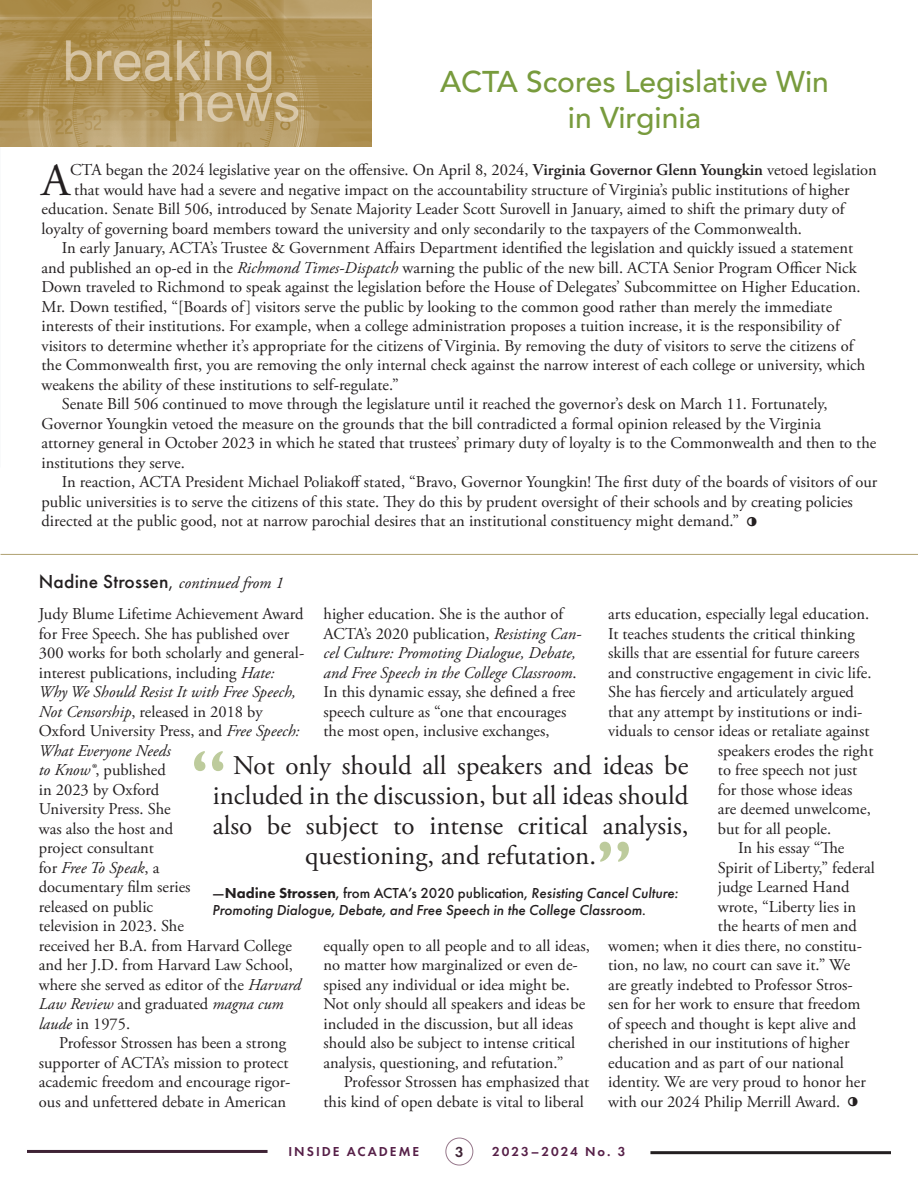
<style>
.page{position:relative;width:918px;height:1188px;background:#fff}
.page>*{position:absolute;margin:0;border:0;box-sizing:border-box;transform-origin:0 0}
.t1{font:600 72px "Gill Sans";color:#91a95a}
.t2{font:45.9px "Adobe Garamond Pro";color:#231f20}
.t3{font:45px "Castellar MT Std";color:#231f20}
.t4{font:500 30px/36px "Avenir";color:#789b3d;text-align:center}
.t5{font:27px "Adobe Garamond Pro";color:#231f20}
.t6{font:500 19.5px "Futura PT";letter-spacing:.01em;color:#231f20}
.t7{font:16.5px/19.5px "Adobe Garamond Pro";color:#231f20}
.t8{font:italic 500 15px/16.5px "Futura PT";color:#231f20}
.t9{font:600 15px "Futura PT";color:#3e2335}
.t10{font:600 13.5px "Futura PT";letter-spacing:.15em;color:#562048}
.s1{font-weight:600}
.s2{font-style:italic}
.s3{font-weight:400}
.s4{font-family:"Adobe Garamond Pro";font-weight:400;font-style:italic;font-size:16.5px}
.s5{font-style:normal}
.s6{font-weight:800;font-style:normal}
</style>
<div class="page">
<div style="left:445px;top:1138px;width:28px;height:27px;border:1px solid #97788b;border-radius:50%"></div>
<hr style="left:650px;top:1151px;width:241px;height:3px;background:#231f20">
<hr style="left:27px;top:1150px;width:241px;height:3px;background:#3e2335">
<img style="left:0;top:0;width:372px;height:147px">
<hr style="left:1px;top:554px;width:917px;height:1px;background:#afa171">
<h3 class="t4" style="left:440px;top:61px;width:390px">ACTA Scores Legislative Win in Virginia</h3>
<h2 class="t2" style="left:42px;top:152px;width:30px">A</h2>
<p class="t7" style="left:70px;top:161px;width:808px">CTA began the 2024 legislative year on the offensive. On April 8, 2024, <span class="s1">Virginia Governor Glenn Youngkin</span> vetoed legislation</p>
<p class="t7" style="left:74px;top:180px;width:777px">that would have had a severe and negative impact on the accountability structure of Virginia’s public institutions of higher</p>
<p class="t7" style="left:42px;top:200px;width:805px">education. Senate Bill 506, introduced by Senate Majority Leader Scott Surovell in January, aimed to shift the primary duty of</p>
<p class="t7" style="left:42px;top:219px;width:762px">loyalty of governing board members toward the university and only secondarily to the taxpayers of the Commonwealth.</p>
<p class="t7" style="left:62px;top:239px;width:793px">In early January, ACTA’s Trustee &amp; Government Affairs Department identified the legislation and quickly issued a statement</p>
<p class="t7" style="left:42px;top:258px;width:817px">and published an op-ed in the <span class="s2">Richmond Times-Dispatch</span> warning the public of the new bill. ACTA Senior Program Officer Nick</p>
<p class="t7" style="left:42px;top:278px;width:821px">Down traveled to Richmond to speak against the legislation before the House of Delegates’ Subcommittee on Higher Education.</p>
<p class="t7" style="left:42px;top:297px;width:792px">Mr. Down testified, “[Boards of] visitors serve the public by looking to the common good rather than merely the immediate</p>
<p class="t7" style="left:42px;top:317px;width:800px">interests of their institutions. For example, when a college administration proposes a tuition increase, it is the responsibility of</p>
<p class="t7" style="left:42px;top:336px;width:813px">visitors to determine whether it’s appropriate for the citizens of Virginia. By removing the duty of visitors to serve the citizens of</p>
<p class="t7" style="left:42px;top:356px;width:825px">the Commonwealth first, you are removing the only internal check against the narrow interest of each college or university, which</p>
<p class="t7" style="left:42px;top:375px;width:359px">weakens the ability of these institutions to self-regulate.”</p>
<p class="t7" style="left:62px;top:395px;width:767px">Senate Bill 506 continued to move through the legislature until it reached the governor’s desk on March 11. Fortunately,</p>
<p class="t7" style="left:42px;top:414px;width:781px">Governor Youngkin vetoed the measure on the grounds that the bill contradicted a formal opinion released by the Virginia</p>
<p class="t7" style="left:42px;top:434px;width:836px">attorney general in October 2023 in which he stated that trustees’ primary duty of loyalty is to the Commonwealth and then to the</p>
<p class="t7" style="left:42px;top:453px;width:145px">institutions they serve.</p>
<p class="t7" style="left:62px;top:473px;width:817px">In reaction, ACTA President Michael Poliakoff stated, “Bravo, Governor Youngkin! The first duty of the boards of visitors of our</p>
<p class="t7" style="left:42px;top:492px;width:813px">public universities is to serve the citizens of this state. They do this by prudent oversight of their schools and by creating policies</p>
<p class="t7" style="left:42px;top:512px;width:699px">directed at the public good, not at narrow parochial desires that an institutional constituency might demand.”</p>
<h3 class="t3" style="left:743px;top:494px;width:17px">•</h3>
<p class="t6" style="left:39px;top:570px;width:246px">Nadine Strossen<span class="s3">,</span> <span class="s4">continued from 1</span></p>
<p class="t7" style="left:39px;top:605px;width:267px">Judy Blume Lifetime Achievement Award for Free Speech. She has published over<br>300 works for both scholarly and general&shy;interest publications, including <span class="s2">Hate:<br>Why We Should Resist It with Free Speech,<br>Not Censorship</span>, released in 2018 by<br>Oxford University Press, and <span class="s2">Free Speech:<br>What Everyone Needs<br>to Know®</span>, published<br>in 2023 by Oxford<br>University Press. She<br>was also the host and<br>project consultant<br>for <span class="s2">Free To Speak</span>, a<br>documentary film series<br>released on public<br>television in 2023. She<br>received her B.A. from Harvard College and her J.D. from Harvard Law School, where she served as editor of the <span class="s2">Harvard<br>Law Review</span> and graduated <span class="s2">magna cum laude</span> in 1975.</p>
<p class="t7" style="left:39px;top:1034px;width:253px;text-indent:20px">Professor Strossen has been a strong supporter of ACTA’s mission to protect academic freedom and encourage rigor&shy;ous and unfettered debate in American</p>
<p class="t7" style="left:324px;top:605px;width:259px">higher education. She is the author of ACTA’s 2020 publication, <span class="s2">Resisting Can&shy;cel Culture: Promoting Dialogue, Debate, and Free Speech in the College Classroom</span>.<br>In this dynamic essay, she defined a free speech culture as “one that encourages the most open, inclusive exchanges,</p>
<p class="t7" style="left:608px;top:605px;width:263px">arts education, especially legal education.</p>
<p class="t7" style="left:608px;top:624px;width:248px">It teaches students the critical thinking</p>
<p class="t7" style="left:608px;top:644px;width:253px">skills that are essential for future careers</p>
<p class="t7" style="left:608px;top:663px;width:265px">and constructive engagement in civic life.</p>
<p class="t7" style="left:608px;top:683px;width:247px">She has fiercely and articulately argued</p>
<p class="t7" style="left:608px;top:702px;width:256px">that any attempt by institutions or indi-</p>
<p class="t7" style="left:608px;top:722px;width:263px">viduals to censor ideas or retaliate against</p>
<p class="t7" style="left:718px;top:741px;width:157px">speakers erodes the right</p>
<p class="t7" style="left:718px;top:761px;width:141px">to free speech not just</p>
<p class="t7" style="left:718px;top:780px;width:136px">for those whose ideas</p>
<p class="t7" style="left:718px;top:800px;width:154px">are deemed unwelcome,</p>
<p class="t7" style="left:718px;top:819px;width:115px">but for all people.</p>
<p class="t7" style="left:738px;top:839px;width:108px">In his essay “The</p>
<p class="t7" style="left:718px;top:858px;width:158px">Spirit of Liberty,” federal</p>
<p class="t7" style="left:718px;top:878px;width:133px">judge Learned Hand</p>
<p class="t7" style="left:718px;top:897px;width:140px">wrote, “Liberty lies in</p>
<p class="t7" style="left:718px;top:917px;width:141px">the hearts of men and</p>
<p class="t7" style="left:608px;top:936px;width:255px">women; when it dies there, no constitu-</p>
<p class="t7" style="left:608px;top:956px;width:244px">tion, no law, no court can save it.” We</p>
<p class="t7" style="left:608px;top:975px;width:246px">are greatly indebted to Professor Stros-</p>
<p class="t7" style="left:608px;top:995px;width:254px">sen for her work to ensure that freedom</p>
<p class="t7" style="left:608px;top:1014px;width:249px">of speech and thought is kept alive and</p>
<p class="t7" style="left:608px;top:1034px;width:243px">cherished in our institutions of higher</p>
<p class="t7" style="left:608px;top:1053px;width:237px">education and as part of our national</p>
<p class="t7" style="left:608px;top:1073px;width:259px">identity. We are very proud to honor her</p>
<p class="t7" style="left:608px;top:1093px;width:234px">with our 2024 Philip Merrill Award.</p>
<h3 class="t3" style="left:844px;top:1075px;width:17px">•</h3>
<h1 class="t1" style="left:191px;top:733px;width:37px">“</h1>
<h3 class="t5" style="left:233px;top:750px;width:457px">Not only should all speakers and ideas be</h3>
<h3 class="t5" style="left:213px;top:780px;width:477px">included in the discussion, but all ideas should</h3>
<h3 class="t5" style="left:213px;top:810px;width:477px">also be subject to intense critical analysis,</h3>
<h3 class="t5" style="left:305px;top:840px;width:292px">questioning, and refutation.</h3>
<p class="t8" style="left:212px;top:885px;width:467px"><span class="s5">—</span><span class="s6">Nadine Strossen</span><span class="s5">, from ACTA’s 2020 publication,</span> Resisting Cancel Culture:<br>Promoting Dialogue, Debate, and Free Speech in the College Classroom<span class="s5">.</span></p>
<h1 class="t1" style="left:596px;top:824px;width:37px">”</h1>
<p class="t7" style="left:324px;top:936px;width:268px">equally open to all people and to all ideas, no matter how marginalized or even de&shy;spised any individual or idea might be.<br>Not only should all speakers and ideas be included in the discussion, but all ideas should also be subject to intense critical analysis, questioning, and refutation.”</p>
<p class="t7" style="left:324px;top:1073px;width:267px;text-indent:20px">Professor Strossen has emphasized that this kind of open debate is vital to liberal</p>
<p class="t10" style="left:288px;top:1143px;width:132px">INSIDE ACADEME</p>
<p class="t9" style="left:455px;top:1142px;width:10px">3</p>
<p class="t10" style="left:492px;top:1143px;width:135px">2023–2024 No. 3</p>
</div>
